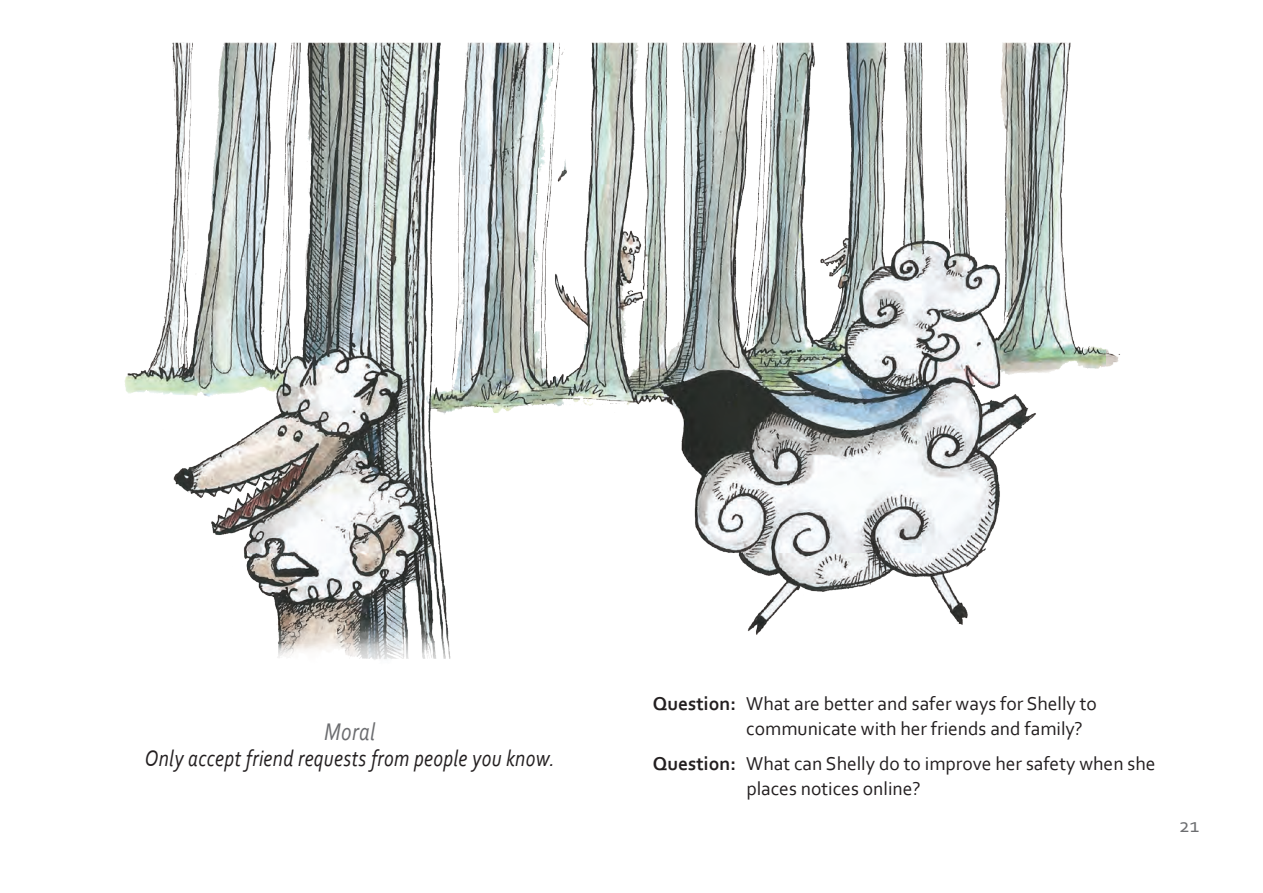
<style>
.page{position:relative;width:1263px;height:893px;background:#fff}
.page>*{position:absolute;margin:0;border:0;box-sizing:border-box;transform-origin:0 0}
.t1{font:italic 25.2px "Corbel";letter-spacing:.02em;color:#6c6d70;scale:.83 1}
.t2{font:italic 23.4px "Corbel";letter-spacing:.02em;color:#231f20;scale:.83 1}
.t3{font:21px "Corbel";color:#6c6d70}
.t4{font:19.5px/25.5px "Corbel";color:#231f20}
.s1{font-weight:700}
</style>
<div class="page">
<img style="left:124px;top:42px;width:996px;height:618px">
<p class="t1" style="left:324px;top:716px;width:63px">Moral</p>
<p class="t2" style="left:145px;top:743px;width:495px">Only accept friend requests from people you know.</p>
<p class="t4" style="left:746px;top:690px;width:352px;text-indent:-94px"><span class="s1">Question:</span> What are better and safer ways for Shelly to communicate with her friends and family?</p>
<p class="t4" style="left:746px;top:750px;width:411px;text-indent:-94px"><span class="s1">Question:</span> What can Shelly do to improve her safety when she places notices online?</p>
<p class="t3" style="left:1179px;top:812px;width:22px">21</p>
</div>
